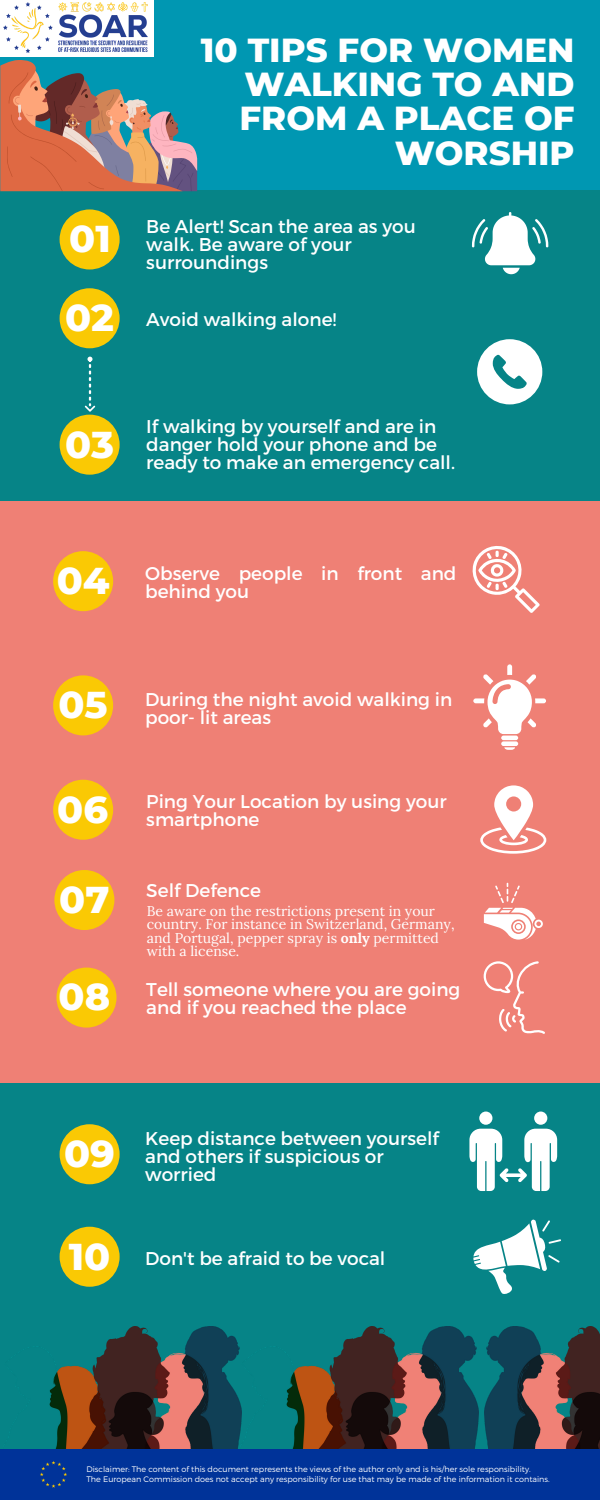
<style>
.page{position:relative;width:600px;height:1500px;background:#ef8075}
.page>*{position:absolute;margin:0;border:0;box-sizing:border-box;transform-origin:0 0}
.t1{font:800 38.1px "Montserrat";color:#fff}
.t2{font:800 34px/34.3px "Montserrat";color:#fff;text-align:right}
.t3{font:18.5px/18px "Montserrat";color:#fff}
.t4{font:14px/13.5px "Lora";color:#fff}
.t5{font:300 8px "Montserrat";color:#fff}
.s1{font-weight:700}
</style>
<div class="page">
<div style="left:0;top:1449px;width:600px;height:51px;background:#039"></div>
<div style="left:0;top:0;width:600px;height:190px;background:#0097b2"></div>
<div style="left:0;top:191px;width:600px;height:310px;background:#068487"></div>
<div style="left:0;top:1083px;width:600px;height:366px;background:#068487"></div>
<div style="left:60px;top:209px;width:60px;height:61px;background:#fac904;border-radius:50%"></div>
<div style="left:53px;top:780px;width:60px;height:60px;background:#fac904;border-radius:50%"></div>
<div style="left:60px;top:288px;width:60px;height:60px;background:#fac904;border-radius:50%"></div>
<div style="left:54px;top:870px;width:60px;height:60px;background:#fac904;border-radius:50%"></div>
<div style="left:53px;top:551px;width:60px;height:60px;background:#fac904;border-radius:50%"></div>
<div style="left:53px;top:675px;width:60px;height:60px;background:#fac904;border-radius:50%"></div>
<svg style="left:0;top:60px;width:197px;height:131px"></svg>
<svg style="left:84px;top:357px;width:12px;height:55px"></svg>
<div style="left:60px;top:415px;width:60px;height:60px;background:#fac904;border-radius:50%"></div>
<div style="left:56px;top:968px;width:61px;height:60px;background:#fac904;border-radius:50%"></div>
<div style="left:60px;top:1124px;width:60px;height:60px;background:#fac904;border-radius:50%"></div>
<div style="left:60px;top:1227px;width:60px;height:60px;background:#fac904;border-radius:50%"></div>
<div style="left:534px;top:1112px;width:13px;height:13px;background:#fff;border-radius:50%"></div>
<svg style="left:469px;top:1129px;width:88px;height:62px"></svg>
<div style="left:479px;top:1112px;width:13px;height:13px;background:#fff;border-radius:50%"></div>
<svg style="left:473px;top:1219px;width:88px;height:75px"></svg>
<svg style="left:472px;top:212px;width:76px;height:62px"></svg>
<svg style="left:477px;top:339px;width:65px;height:65px"></svg>
<svg style="left:472px;top:546px;width:68px;height:67px"></svg>
<svg style="left:504px;top:747px;width:11px;height:3px"></svg>
<div style="left:501px;top:741px;width:17px;height:5px;background:#fff;border-radius:2px"></div>
<hr style="left:501px;top:736px;width:17px;height:4px;background:#fff;border-radius:2px">
<svg style="left:473px;top:664px;width:73px;height:70px"></svg>
<svg style="left:480px;top:785px;width:66px;height:69px"></svg>
<svg style="left:484px;top:883px;width:59px;height:57px"></svg>
<svg style="left:484px;top:961px;width:61px;height:73px"></svg>
<img style="left:28px;top:1326px;width:450px;height:123px">
<img style="left:484px;top:1326px;width:116px;height:123px">
<img style="left:40px;top:1461px;width:27px;height:27px">
<div style="left:0;top:0;width:154px;height:57px;background:#fff"></div>
<img style="left:3px;top:3px;width:145px;height:49px">
<p class="t1" style="left:69px;top:215px;width:43px">01</p>
<p class="t1" style="left:65px;top:295px;width:50px">02</p>
<p class="t2" style="left:201px;top:33px;width:375px">10 TIPS FOR WOMEN<br>WALKING TO AND<br>FROM A PLACE OF<br>WORSHIP</p>
<p class="t3" style="left:146px;top:216px;width:271px">Be Alert! Scan the area as you walk. Be aware of your surroundings</p>
<p class="t3" style="left:146px;top:310px;width:192px">Avoid walking alone!</p>
<p class="t1" style="left:65px;top:421px;width:51px">03</p>
<p class="t3" style="left:146px;top:416px;width:310px">If walking by yourself and are in danger hold your phone and be ready to make an emergency call.</p>
<p class="t1" style="left:57px;top:557px;width:54px">04</p>
<p class="t3" style="left:145px;top:563px;width:313px">Observe people in front and behind you</p>
<p class="t1" style="left:59px;top:681px;width:51px">05</p>
<p class="t3" style="left:145px;top:689px;width:309px">During the night avoid walking in poor- lit areas</p>
<p class="t1" style="left:57px;top:786px;width:52px">06</p>
<p class="t3" style="left:146px;top:792px;width:302px">Ping Your Location by using your smartphone</p>
<p class="t1" style="left:59px;top:876px;width:52px">07</p>
<p class="t3" style="left:146px;top:880px;width:116px">Self Defence</p>
<p class="t4" style="left:147px;top:904px;width:309px">Be aware on the restrictions present in your country. For instance in Switzerland, Germany, and Portugal, pepper spray is <span class="s1">only</span> permitted with a license.</p>
<p class="t1" style="left:59px;top:974px;width:53px">08</p>
<p class="t3" style="left:146px;top:980px;width:316px">Tell someone where you are going and if you reached the place</p>
<p class="t1" style="left:64px;top:1130px;width:52px">09</p>
<p class="t3" style="left:145px;top:1129px;width:295px">Keep distance between yourself and others if suspicious or worried</p>
<p class="t1" style="left:69px;top:1233px;width:43px">10</p>
<p class="t3" style="left:145px;top:1248px;width:242px">Don't be afraid to be vocal</p>
<p class="t5" style="left:87px;top:1464px;width:446px">Disclaimer: The content of this document represents the views of the author only and is his/her sole responsibility.</p>
<p class="t5" style="left:87px;top:1474px;width:465px">The European Commission does not accept any responsibility for use that may be made of the information it contains.</p>
</div>
